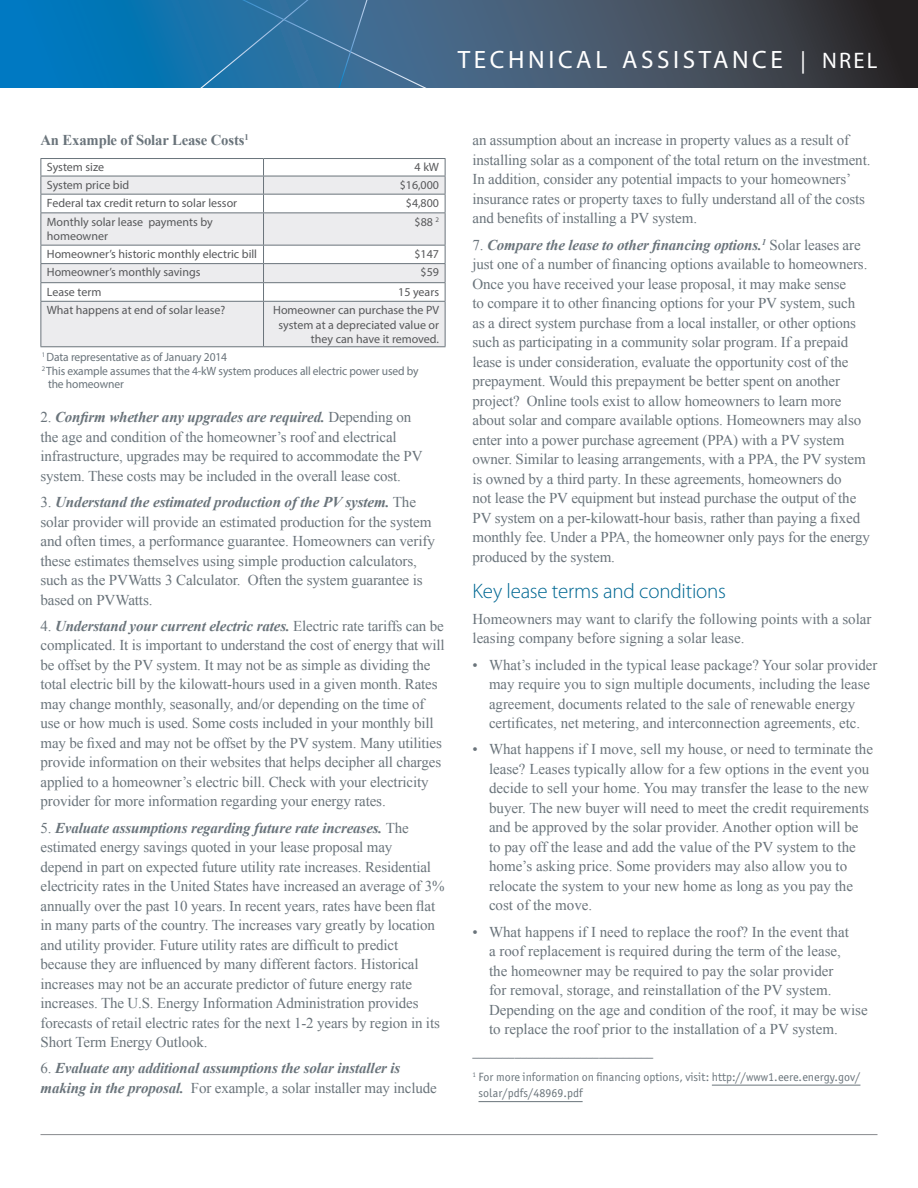
<style>
.page{position:relative;width:918px;height:1188px;background:#fff}
.page>*{position:absolute;margin:0;border:0;box-sizing:border-box;transform-origin:0 0}
.t1{font:25.2px "Myriad Pro";letter-spacing:.145em;color:#fff}
.minor_heads{font:300 21px "Myriad Pro";letter-spacing:-.01em;color:#006893}
.body_text{font:15px/19.5px "Times New Roman";letter-spacing:-.01em;color:#6a747b}
.body_text-2{font:italic 700 15px/19.5px "Times New Roman";letter-spacing:-.01em;color:#6a747b}
.body_text_bulleted{font:15px/19.5px "Times New Roman";color:#6a747b}
.body_text-3{font:700 15px "Times New Roman";letter-spacing:-.01em;color:#6a747b}
.t2{font:12px/14.4px "Myriad Pro";color:#57585a}
.body_text-4{font:12px/13.5px "Myriad Pro";letter-spacing:-.01em;color:#6a747b;scale:.96 1}
.t3{font:12px/16.5px "Officina Sans ITC Std";color:#6a747b}
.t4{font:500 12px "Officina Sans ITC Std";color:#6a747b}
.s1{font-size:22.5px}
.s2{font-weight:700;font-style:italic}
.s3{font-weight:400;font-style:normal}
</style>
<div class="page">
<hr style="left:40px;top:1134px;width:838px;height:1px;background:#939598">
<svg style="left:1px;top:0;width:917px;height:88px;background:#2e5673"></svg>
<svg style="left:179px;top:0;width:281px;height:88px;background:#34709c"></svg>
<hr style="left:0;top:0;width:1px;height:88px;background:#0079c2">
<svg style="left:41px;top:177px;width:404px;height:169px;fill:#ececee"></svg>
<hr style="left:40px;top:158px;width:224px;height:1px;background:#6a747b">
<hr style="left:264px;top:158px;width:181px;height:1px;background:#6a747b">
<hr style="left:40px;top:176px;width:224px;height:1px;background:#6a747b">
<hr style="left:264px;top:176px;width:181px;height:1px;background:#6a747b">
<hr style="left:40px;top:194px;width:224px;height:1px;background:#6a747b">
<svg style="left:40px;top:159px;width:1px;height:53px"></svg>
<hr style="left:264px;top:194px;width:181px;height:1px;background:#6a747b">
<svg style="left:263px;top:159px;width:1px;height:53px"></svg>
<svg style="left:445px;top:159px;width:1px;height:53px"></svg>
<hr style="left:40px;top:212px;width:224px;height:1px;background:#6a747b">
<hr style="left:40px;top:213px;width:1px;height:32px;background:#6a747b">
<hr style="left:264px;top:212px;width:181px;height:1px;background:#6a747b">
<hr style="left:263px;top:213px;width:1px;height:32px;background:#6a747b">
<hr style="left:445px;top:213px;width:1px;height:32px;background:#6a747b">
<hr style="left:40px;top:245px;width:224px;height:1px;background:#6a747b">
<hr style="left:264px;top:245px;width:181px;height:1px;background:#6a747b">
<hr style="left:40px;top:263px;width:224px;height:1px;background:#6a747b">
<hr style="left:264px;top:263px;width:181px;height:1px;background:#6a747b">
<hr style="left:40px;top:282px;width:224px;height:1px;background:#6a747b">
<svg style="left:40px;top:246px;width:1px;height:55px"></svg>
<hr style="left:264px;top:282px;width:181px;height:1px;background:#6a747b">
<svg style="left:263px;top:246px;width:1px;height:55px"></svg>
<svg style="left:445px;top:246px;width:1px;height:55px"></svg>
<hr style="left:40px;top:301px;width:224px;height:1px;background:#6a747b">
<hr style="left:40px;top:302px;width:1px;height:44px;background:#6a747b">
<hr style="left:264px;top:301px;width:181px;height:1px;background:#6a747b">
<hr style="left:263px;top:302px;width:1px;height:44px;background:#6a747b">
<hr style="left:445px;top:302px;width:1px;height:44px;background:#6a747b">
<hr style="left:40px;top:346px;width:224px;height:1px;background:#6a747b">
<hr style="left:264px;top:346px;width:181px;height:1px;background:#6a747b">
<hr style="left:712px;top:1085px;width:148px;height:1px;background:#6a747b">
<hr style="left:478px;top:1101px;width:105px;height:1px;background:#6a747b">
<h1 class="t1" style="left:458px;top:44px;width:408px">TECHNICAL ASSISTANCE <span class="s1">| NREL</span></h1>
<p class="body_text-3" style="left:40px;top:130px;width:210px">An Example of Solar Lease Costs<sup>1</sup></p>
<p class="t2" style="left:47px;top:160px;width:59px">System size</p>
<p class="t2" style="left:415px;top:160px;width:26px">4 kW</p>
<p class="t2" style="left:47px;top:177px;width:84px">System price bid</p>
<p class="t2" style="left:400px;top:177px;width:41px">$16,000</p>
<p class="t2" style="left:47px;top:196px;width:192px">Federal tax credit return to solar lessor</p>
<p class="t2" style="left:406px;top:196px;width:35px">$4,800</p>
<p class="t2" style="left:47px;top:214px;width:167px">Monthly solar lease payments by homeowner</p>
<p class="t2" style="left:415px;top:214px;width:26px">$88 <sup>2</sup></p>
<p class="t2" style="left:47px;top:247px;width:212px">Homeowner’s historic monthly electric bill</p>
<p class="t2" style="left:415px;top:247px;width:26px">$147</p>
<p class="t2" style="left:47px;top:265px;width:155px">Homeowner’s monthly savings</p>
<p class="t2" style="left:421px;top:265px;width:20px">$59</p>
<p class="t2" style="left:47px;top:284px;width:56px">Lease term</p>
<p class="t2" style="left:398px;top:284px;width:42px">15 years</p>
<p class="t2" style="left:47px;top:303px;width:180px">What happens at end of solar lease?</p>
<p class="t2" style="left:273px;top:303px;width:167px;text-align:right">Homeowner can purchase the PV system at a depreciated value or they can have it removed.</p>
<p class="body_text-4" style="left:42px;top:350px;width:195px"><sup>1</sup> Data representative as of January 2014</p>
<p class="body_text-4" style="left:48px;top:364px;width:388px;text-indent:-6px"><sup>2</sup> This example assumes that the 4-kW system produces all electric power used by the homeowner</p>
<p class="body_text" style="left:40px;top:407px;width:384px">2. <span class="s2">Confirm whether any upgrades are required.</span> Depending on the age and condition of the homeowner’s roof and electrical infrastructure, upgrades may be required to accommodate the PV system. These costs may be included in the overall lease cost.</p>
<p class="body_text" style="left:40px;top:492px;width:396px">3. <span class="s2">Understand the estimated production of the PV system.</span> The solar provider will provide an estimated production for the system and often times, a performance guarantee. Homeowners can verify these estimates themselves using simple production calculators, such as the PVWatts 3 Calculator. Often the system guarantee is based on PVWatts.</p>
<p class="body_text" style="left:40px;top:616px;width:406px">4. <span class="s2">Understand your current electric rates.</span> Electric rate tariffs can be complicated. It is important to understand the cost of energy that will be offset by the PV system. It may not be as simple as dividing the total electric bill by the kilowatt-hours used in a given month. Rates may change monthly, seasonally, and/or depending on the time of use or how much is used. Some costs included in your monthly bill may be fixed and may not be offset by the PV system. Many utilities provide information on their websites that helps decipher all charges applied to a homeowner’s electric bill. Check with your electricity provider for more information regarding your energy rates.</p>
<p class="body_text" style="left:40px;top:818px;width:406px">5. <span class="s2">Evaluate assumptions regarding future rate increases.</span> The estimated energy savings quoted in your lease proposal may<br>depend in part on expected future utility rate increases. Residential electricity rates in the United States have increased an average of 3% annually over the past 10 years. In recent years, rates have been flat in many parts of the country. The increases vary greatly by location and utility provider. Future utility rates are difficult to predict because they are influenced by many different factors. Historical increases may not be an accurate predictor of future energy rate increases. The U.S. Energy Information Administration provides forecasts of retail electric rates for the next 1-2 years by region in its Short Term Energy Outlook.</p>
<p class="body_text-2" style="left:40px;top:1058px;width:398px"><span class="s3">6.</span> Evaluate any additional assumptions the solar installer is making in the proposal. <span class="s3">For example, a solar installer may include</span></p>
<p class="body_text" style="left:472px;top:130px;width:399px">an assumption about an increase in property values as a result of installing solar as a component of the total return on the investment.<br>In addition, consider any potential impacts to your homeowners’ insurance rates or property taxes to fully understand all of the costs and benefits of installing a PV system.</p>
<p class="body_text" style="left:472px;top:235px;width:399px">7. <span class="s2">Compare the lease to other financing options.</span><sup>1</sup> Solar leases are just one of a number of financing options available to homeowners.<br>Once you have received your lease proposal, it may make sense<br>to compare it to other financing options for your PV system, such as a direct system purchase from a local installer, or other options such as participating in a community solar program. If a prepaid lease is under consideration, evaluate the opportunity cost of the prepayment. Would this prepayment be better spent on another project? Online tools exist to allow homeowners to learn more about solar and compare available options. Homeowners may also enter into a power purchase agreement (PPA) with a PV system owner. Similar to leasing arrangements, with a PPA, the PV system is owned by a third party. In these agreements, homeowners do<br>not lease the PV equipment but instead purchase the output of the PV system on a per-kilowatt-hour basis, rather than paying a fixed monthly fee. Under a PPA, the homeowner only pays for the energy produced by the system.</p>
<p class="minor_heads" style="left:472px;top:579px;width:255px">Key lease terms and conditions</p>
<p class="body_text_bulleted" style="left:472px;top:609px;width:401px">Homeowners may want to clarify the following points with a solar leasing company before signing a solar lease.</p>
<p class="body_text" style="left:489px;top:655px;width:390px;text-indent:-16px">• What’s included in the typical lease package? Your solar provider may require you to sign multiple documents, including the lease agreement, documents related to the sale of renewable energy certificates, net metering, and interconnection agreements, etc.</p>
<p class="body_text" style="left:489px;top:739px;width:386px;text-indent:-16px">• What happens if I move, sell my house, or need to terminate the lease? Leases typically allow for a few options in the event you decide to sell your home. You may transfer the lease to the new buyer. The new buyer will need to meet the credit requirements and be approved by the solar provider. Another option will be to pay off the lease and add the value of the PV system to the home’s asking price. Some providers may also allow you to relocate the system to your new home as long as you pay the cost of the move.</p>
<p class="body_text" style="left:489px;top:922px;width:380px;text-indent:-16px">• What happens if I need to replace the roof? In the event that<br>a roof replacement is required during the term of the lease,<br>the homeowner may be required to pay the solar provider<br>for removal, storage, and reinstallation of the PV system.<br>Depending on the age and condition of the roof, it may be wise to replace the roof prior to the installation of a PV system.</p>
<p class="t4" style="left:472px;top:1046px;width:182px">______________________________</p>
<p class="t3" style="left:478px;top:1068px;width:383px;text-indent:-6px"><sup>1</sup> For more information on financing options, visit: http://www1.eere.energy.gov/ solar/pdfs/48969.pdf</p>
</div>
